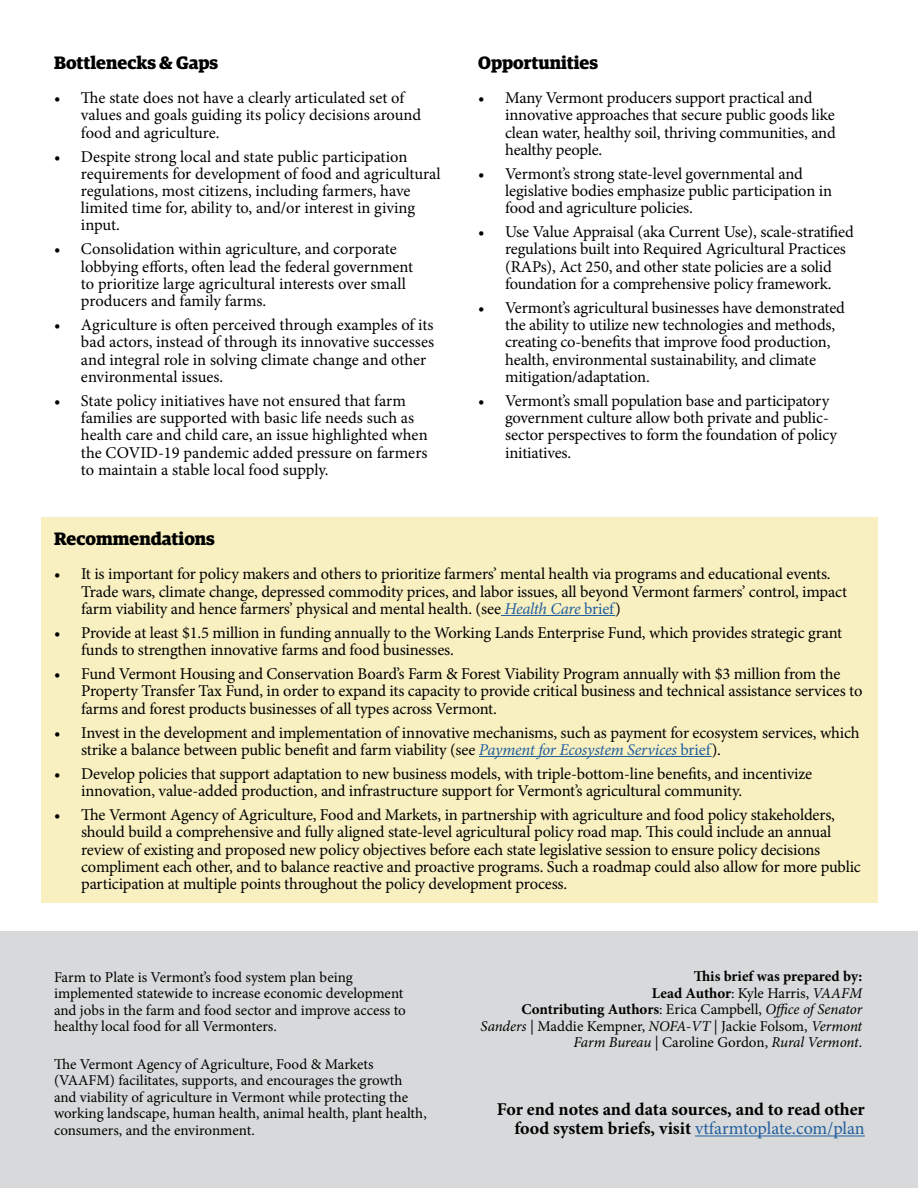
<style>
.page{position:relative;width:918px;height:1188px;background:#fff}
.page>*{position:absolute;margin:0;border:0;box-sizing:border-box;transform-origin:0 0}
.t1{font:700 18px/19.5px "Minion Pro";letter-spacing:-.005em;color:#000;text-align:right}
.t2{font:700 18px "Guardian Egyp";color:#000}
.t3{font:16.5px/17.2px "Minion Pro";letter-spacing:-.01em;color:#000}
.t4{font:15px/16.5px "Minion Pro";letter-spacing:-.005em;color:#000}
.s1{font-style:italic;color:#215e9e}
.s2{color:#215e9e}
.s3{font-weight:700}
.s4{font-style:italic}
.s5{font-weight:400;color:#215e9e}
</style>
<div class="page">
<div style="left:0;top:932px;width:918px;height:256px;background:#d7d9da"></div>
<div style="left:41px;top:517px;width:836px;height:386px;background:#f8f0c1"></div>
<hr style="left:501px;top:615px;width:114px;height:1px;background:#215e9e">
<hr style="left:479px;top:756px;width:233px;height:1px;background:#215e9e">
<hr style="left:695px;top:1136px;width:170px;height:1px;background:#215e9e">
<p class="t2" style="left:54px;top:48px;width:166px">Bottlenecks &amp; Gaps</p>
<p class="t3" style="left:81px;top:89px;width:342px;text-indent:-27px">• The state does not have a clearly articulated set of values and goals guiding its policy decisions around food and agriculture.</p>
<p class="t3" style="left:81px;top:148px;width:361px;text-indent:-27px">• Despite strong local and state public participation requirements for development of food and agricultural regulations, most citizens, including farmers, have limited time for, ability to, and/or interest in giving input.</p>
<p class="t3" style="left:81px;top:241px;width:334px;text-indent:-27px">• Consolidation within agriculture, and corporate lobbying efforts, often lead the federal government to prioritize large agricultural interests over small producers and family farms.</p>
<p class="t3" style="left:81px;top:316px;width:355px;text-indent:-27px">• Agriculture is often perceived through examples of its bad actors, instead of through its innovative successes and integral role in solving climate change and other environmental issues.</p>
<p class="t3" style="left:81px;top:392px;width:348px;text-indent:-27px">• State policy initiatives have not ensured that farm families are supported with basic life needs such as health care and child care, an issue highlighted when the COVID-19 pandemic added pressure on farmers to maintain a stable local food supply.</p>
<p class="t2" style="left:478px;top:48px;width:121px">Opportunities</p>
<p class="t3" style="left:505px;top:89px;width:332px;text-indent:-27px">• Many Vermont producers support practical and innovative approaches that secure public goods like clean water, healthy soil, thriving communities, and healthy people.</p>
<p class="t3" style="left:505px;top:165px;width:328px;text-indent:-27px">• Vermont’s strong state-level governmental and legislative bodies emphasize public participation in food and agriculture policies.</p>
<p class="t3" style="left:505px;top:223px;width:350px;text-indent:-27px">• Use Value Appraisal (aka Current Use), scale-stratified regulations built into Required Agricultural Practices (RAPs), Act 250, and other state policies are a solid foundation for a comprehensive policy framework.</p>
<p class="t3" style="left:505px;top:299px;width:341px;text-indent:-27px">• Vermont’s agricultural businesses have demonstrated the ability to utilize new technologies and methods, creating co-benefits that improve food production, health, environmental sustainability, and climate mitigation/adaptation.</p>
<p class="t3" style="left:505px;top:392px;width:333px;text-indent:-27px">• Vermont’s small population base and participatory government culture allow both private and public&shy;sector perspectives to form the foundation of policy initiatives.</p>
<p class="t2" style="left:54px;top:525px;width:162px">Recommendations</p>
<p class="t3" style="left:81px;top:566px;width:767px;text-indent:-27px">• It is important for policy makers and others to prioritize farmers’ mental health via programs and educational events.<br>Trade wars, climate change, depressed commodity prices, and labor issues, all beyond Vermont farmers’ control, impact farm viability and hence farmers’ physical and mental health. (see <span class="s1">Health Care</span> <span class="s2">brief</span>)</p>
<p class="t3" style="left:81px;top:624px;width:763px;text-indent:-27px">• Provide at least $1.5 million in funding annually to the Working Lands Enterprise Fund, which provides strategic grant funds to strengthen innovative farms and food businesses.</p>
<p class="t3" style="left:81px;top:665px;width:783px;text-indent:-27px">• Fund Vermont Housing and Conservation Board’s Farm &amp; Forest Viability Program annually with $3 million from the<br>Property Transfer Tax Fund, in order to expand its capacity to provide critical business and technical assistance services to farms and forest products businesses of all types across Vermont.</p>
<p class="t3" style="left:81px;top:724px;width:780px;text-indent:-27px">• Invest in the development and implementation of innovative mechanisms, such as payment for ecosystem services, which strike a balance between public benefit and farm viability (see <span class="s1">Payment for Ecosystem Services</span> <span class="s2">brief</span>).</p>
<p class="t3" style="left:81px;top:765px;width:733px;text-indent:-27px">• Develop policies that support adaptation to new business models, with triple-bottom-line benefits, and incentivize innovation, value-added production, and infrastructure support for Vermont’s agricultural community.</p>
<p class="t3" style="left:81px;top:806px;width:781px;text-indent:-27px">• The Vermont Agency of Agriculture, Food and Markets, in partnership with agriculture and food policy stakeholders, should build a comprehensive and fully aligned state-level agricultural policy road map. This could include an annual review of existing and proposed new policy objectives before each state legislative session to ensure policy decisions compliment each other, and to balance reactive and proactive programs. Such a roadmap could also allow for more public participation at multiple points throughout the policy development process.</p>
<p class="t4" style="left:54px;top:969px;width:353px">Farm to Plate is Vermont’s food system plan being implemented statewide to increase economic development and jobs in the farm and food sector and improve access to healthy local food for all Vermonters.</p>
<p class="t4" style="left:54px;top:1056px;width:374px">The Vermont Agency of Agriculture, Food &amp; Markets (VAAFM) facilitates, supports, and encourages the growth and viability of agriculture in Vermont while protecting the working landscape, human health, animal health, plant health, consumers, and the environment.</p>
<p class="t4" style="left:481px;top:968px;width:383px;text-align:right"><span class="s3">This brief was prepared by:<br>Lead Author</span>: Kyle Harris, <span class="s4">VAAFM<br></span><span class="s3">Contributing Authors</span>: Erica Campbell, <span class="s4">Office of Senator Sanders</span> | Maddie Kempner, <span class="s4">NOFA-VT</span> | Jackie Folsom, <span class="s4">Vermont Farm Bureau</span> | Caroline Gordon, <span class="s4">Rural Vermont</span>.</p>
<p class="t1" style="left:497px;top:1099px;width:370px">For end notes and data sources, and to read other food system briefs, visit <span class="s5">vtfarmtoplate.com/plan</span></p>
</div>
